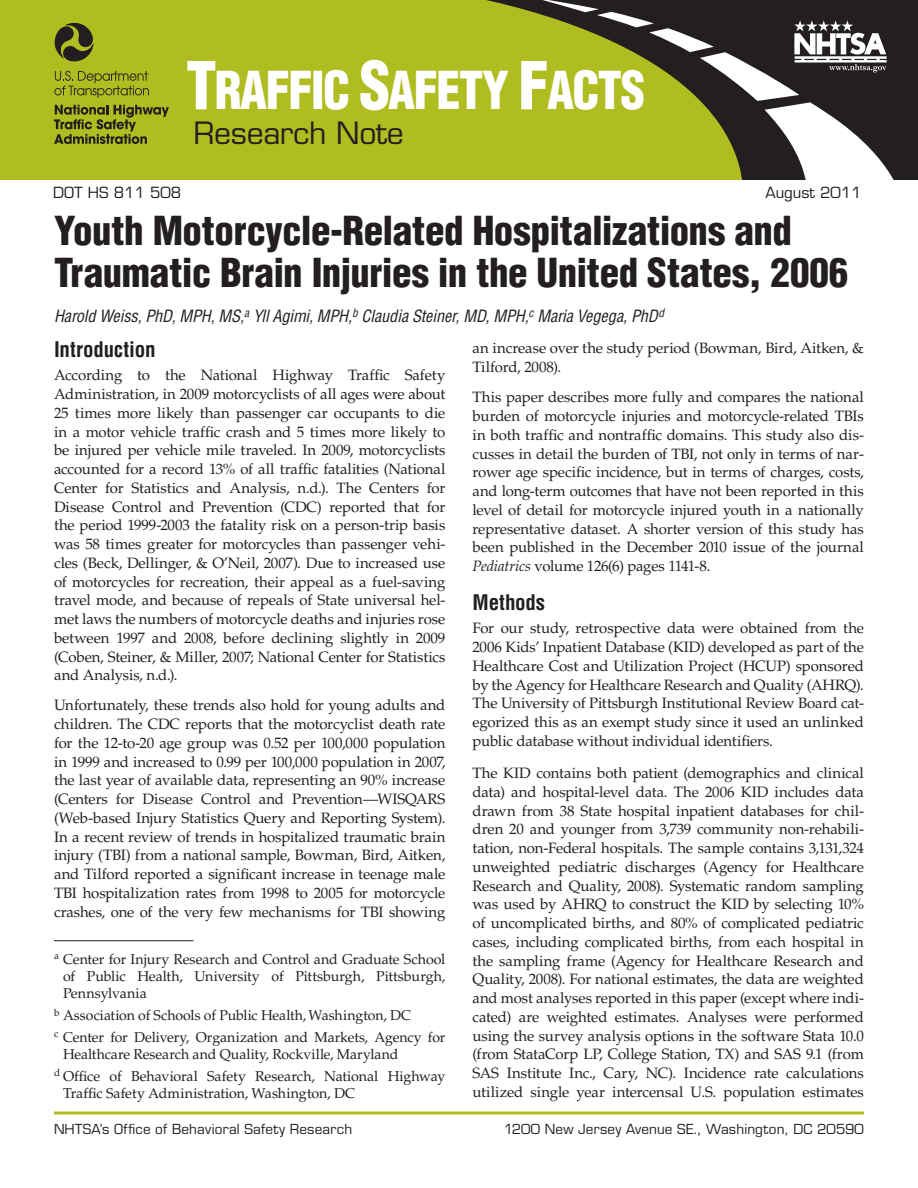
<style>
.page{position:relative;width:918px;height:1188px;background:#fff}
.page>*{position:absolute;margin:0;border:0;box-sizing:border-box;transform-origin:0 0}
.t1{font:900 condensed 51px "Helvetica LT Std";letter-spacing:-.03em;color:#fff;scale:.95 1}
.t2{font:900 condensed 39px/42px "Helvetica LT Std";letter-spacing:-.01em;color:#231f20}
.t3{font:30px "Eurostile LT Std";letter-spacing:-.01em;color:#231f20}
.HeadA{font:700 condensed 21px "Helvetica LT Std";letter-spacing:-.01em;color:#231f20}
.t4{font:italic condensed 16.5px "Helvetica LT Std";letter-spacing:-.005em;color:#231f20}
.Body{font:15px/18.8px "Palatino LT Std";letter-spacing:-.01em;color:#231f20;text-align:justify}
.t5{font:15px "Eurostile LT Std";color:#231f20}
.Footnotes{font:14.25px/17.2px "Palatino LT Std";letter-spacing:-.005em;color:#231f20}
.Footnotes_with_line{font:14.25px/17.2px "Palatino LT Std";letter-spacing:-.005em;color:#231f20;text-align:justify}
.t6{font:13.5px "Eurostile LT Std";letter-spacing:.015em;color:#231f20}
.s1{font-size:64.5px}
.s2{font-style:italic}
</style>
<div class="page">
<hr style="left:54px;top:1112px;width:810px;height:2px;background:#b0bd21">
<div style="left:0;top:0;width:918px;height:180px;background:#b0bd21"></div>
<svg style="left:486px;top:0;width:432px;height:180px"></svg>
<svg style="left:529px;top:0;width:367px;height:180px"></svg>
<svg style="left:54px;top:105px;width:115px;height:39px"></svg>
<svg style="left:54px;top:71px;width:95px;height:27px"></svg>
<svg style="left:54px;top:22px;width:40px;height:40px"></svg>
<hr style="left:54px;top:940px;width:140px;height:1px;background:#231f20">
<h1 class="t1" style="left:186px;top:58px;width:485px"><span class="s1">T</span>RAFFIC <span class="s1">S</span>AFETY <span class="s1">F</span>ACTS</h1>
<h3 class="t3" style="left:194px;top:115px;width:212px">Research Note</h3>
<p class="t5" style="left:53px;top:183px;width:130px">DOT HS 811 508</p>
<p class="t5" style="left:765px;top:183px;width:98px">August 2011</p>
<h1 class="t2" style="left:54px;top:210px;width:796px">Youth Motorcycle-Related Hospitalizations and<br>Traumatic Brain Injuries in the United States, 2006</h1>
<h1 class="t4" style="left:54px;top:306px;width:612px">Harold Weiss, PhD, MPH, MS,<sup>a</sup> Yll Agimi, MPH,<sup>b</sup> Claudia Steiner, MD, MPH,<sup>c</sup> Maria Vegega, PhD<sup>d</sup></h1>
<p class="HeadA" style="left:54px;top:336px;width:103px">Introduction</p>
<p class="Body" style="left:54px;top:366px;width:393px">According to the National Highway Traffic Safety Administration, in 2009 motorcyclists of all ages were about 25 times more likely than passenger car occupants to die in a motor vehicle traffic crash and 5 times more likely to be injured per vehicle mile traveled. In 2009, motorcyclists accounted for a record 13% of all traffic fatalities (National Center for Statistics and Analysis, n.d.). The Centers for Disease Control and Prevention (CDC) reported that for the period 1999-2003 the fatality risk on a person-trip basis was 58 times greater for motorcycles than passenger vehi&shy;cles (Beck, Dellinger, &amp; O’Neil, 2007). Due to increased use of motorcycles for recreation, their appeal as a fuel-saving travel mode, and because of repeals of State universal hel&shy;met laws the numbers of motorcycle deaths and injuries rose between 1997 and 2008, before declining slightly in 2009 (Coben, Steiner, &amp; Miller, 2007; National Center for Statistics and Analysis, n.d.).</p>
<p class="Body" style="left:54px;top:696px;width:393px">Unfortunately, these trends also hold for young adults and children. The CDC reports that the motorcyclist death rate for the 12-to-20 age group was 0.52 per 100,000 population in 1999 and increased to 0.99 per 100,000 population in 2007, the last year of available data, representing an 90% increase (Centers for Disease Control and Prevention—WISQARS (Web-based Injury Statistics Query and Reporting System).<br>In a recent review of trends in hospitalized traumatic brain injury (TBI) from a national sample, Bowman, Bird, Aitken, and Tilford reported a significant increase in teenage male TBI hospitalization rates from 1998 to 2005 for motorcycle crashes, one of the very few mechanisms for TBI showing</p>
<p class="Footnotes_with_line" style="left:63px;top:950px;width:384px;text-indent:-9px"><sup>a</sup> Center for Injury Research and Control and Graduate School of Public Health, University of Pittsburgh, Pittsburgh, Pennsylvania</p>
<p class="Footnotes" style="left:54px;top:1007px;width:359px"><sup>b</sup> Association of Schools of Public Health, Washington, DC</p>
<p class="Footnotes" style="left:63px;top:1028px;width:384px;text-indent:-9px"><sup>c</sup> Center for Delivery, Organization and Markets, Agency for<br>Healthcare Research and Quality, Rockville, Maryland</p>
<p class="Footnotes" style="left:63px;top:1067px;width:384px;text-indent:-9px"><sup>d</sup> Office of Behavioral Safety Research, National Highway<br>Traffic Safety Administration, Washington, DC</p>
<p class="Body" style="left:472px;top:339px;width:393px">an increase over the study period (Bowman, Bird, Aitken, &amp;<br>Tilford, 2008).</p>
<p class="Body" style="left:472px;top:388px;width:393px">This paper describes more fully and compares the national burden of motorcycle injuries and motorcycle-related TBIs in both traffic and nontraffic domains. This study also dis&shy;cusses in detail the burden of TBI, not only in terms of nar&shy;rower age specific incidence, but in terms of charges, costs, and long-term outcomes that have not been reported in this level of detail for motorcycle injured youth in a nationally representative dataset. A shorter version of this study has been published in the December 2010 issue of the journal <span class="s2">Pediatrics</span> volume 126(6) pages 1141-8.</p>
<p class="HeadA" style="left:472px;top:589px;width:74px">Methods</p>
<p class="Body" style="left:472px;top:619px;width:393px">For our study, retrospective data were obtained from the 2006 Kids’ Inpatient Database (KID) developed as part of the Healthcare Cost and Utilization Project (HCUP) sponsored by the Agency for Healthcare Research and Quality (AHRQ).<br>The University of Pittsburgh Institutional Review Board cat&shy;egorized this as an exempt study since it used an unlinked public database without individual identifiers.</p>
<p class="Body" style="left:472px;top:764px;width:393px">The KID contains both patient (demographics and clinical data) and hospital-level data. The 2006 KID includes data drawn from 38 State hospital inpatient databases for chil&shy;dren 20 and younger from 3,739 community non-rehabili&shy;tation, non-Federal hospitals. The sample contains 3,131,324 unweighted pediatric discharges (Agency for Healthcare Research and Quality, 2008). Systematic random sampling was used by AHRQ to construct the KID by selecting 10% of uncomplicated births, and 80% of complicated pediatric cases, including complicated births, from each hospital in the sampling frame (Agency for Healthcare Research and Quality, 2008). For national estimates, the data are weighted and most analyses reported in this paper (except where indi&shy;cated) are weighted estimates. Analyses were performed using the survey analysis options in the software Stata 10.0 (from StataCorp LP, College Station, TX) and SAS 9.1 (from SAS Institute Inc., Cary, NC). Incidence rate calculations utilized single year intercensal U.S. population estimates</p>
<p class="t6" style="left:54px;top:1121px;width:300px">NHTSA’s Office of Behavioral Safety Research</p>
<p class="t6" style="left:504px;top:1121px;width:361px">1200 New Jersey Avenue SE., Washington, DC 20590</p>
</div>
